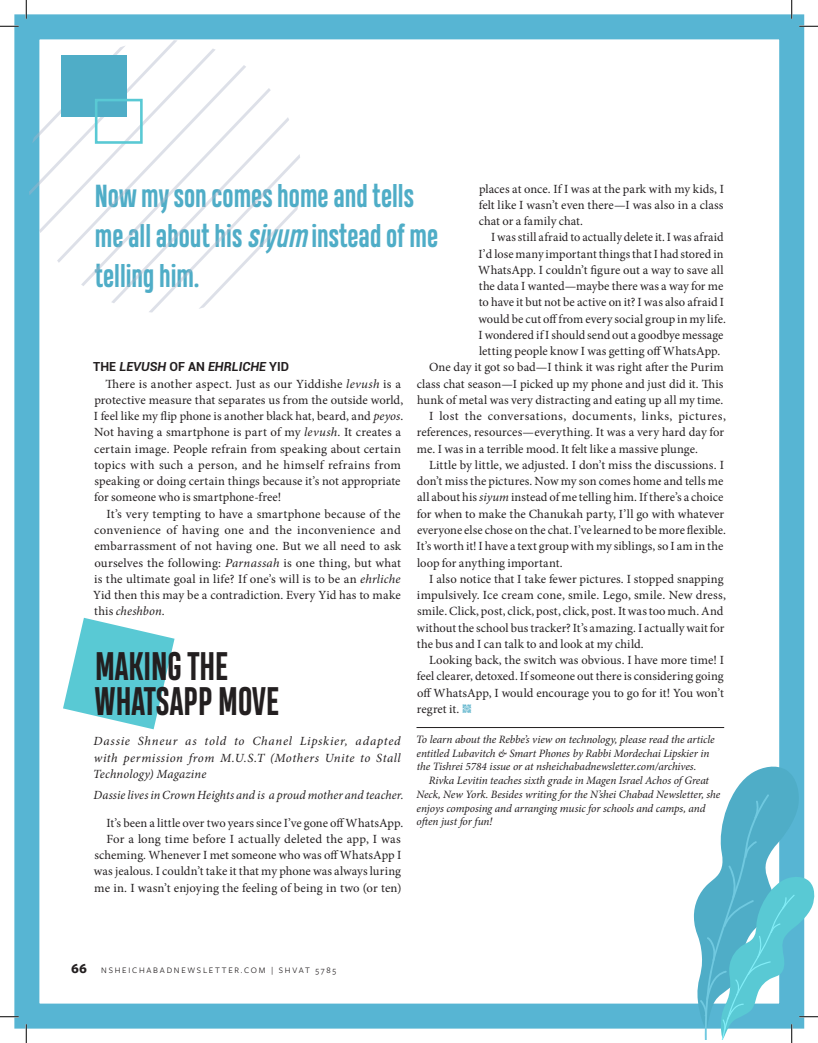
<style>
.page{position:relative;width:818px;height:1043px;background:#fff}
.page>*{position:absolute;margin:0;border:0;box-sizing:border-box;transform-origin:0 0}
.Heading{font:700 37.5px/35px "Heading Compressed Pro";color:#231f20}
.Pullquote{font:700 30px/40px "Heading Compressed Pro";color:#4fadc7}
.t1{font:700 13.75px "Freight Sans Pro";color:#231f20}
.Body_Justified{font:12.5px/16.2px "Minion Pro";letter-spacing:.005em;color:#231f20}
.Body_Justified-2{font:italic 12.5px/16.2px "Minion Pro";letter-spacing:.015em;color:#231f20;text-align:justify}
.Subheading{font:italic 700 12.5px "Roboto";color:#231f20}
.EndBlurb_2{font:italic 11.25px/13.8px "Minion Pro";letter-spacing:-.01em;color:#231f20}
.End_Blurb{font:italic 11.25px/13.8px "Minion Pro";letter-spacing:-.01em;color:#231f20}
.t2{font:8.75px "Freight Sans Pro";letter-spacing:.2em;color:#231f20}
.s1{font-family:"Heading Pro";font-style:italic}
.s2{font-style:italic}
.s3{font-family:"Free Tiles";color:#4fadc7}
.s4{font-style:normal}
</style>
<div class="page">
<svg style="left:63px;top:618px;width:111px;height:111px"></svg>
<hr style="left:416px;top:727px;width:308px;height:1px;background:#231f20">
<div style="left:14px;top:14px;width:790px;height:1014px;border:25px solid #57b5d3"></div>
<svg style="left:29px;top:40px;width:271px;height:272px"></svg>
<div style="left:61px;top:55px;width:65px;height:61px;background:#4fadc7"></div>
<div style="left:95px;top:99px;width:48px;height:45px;border:3px solid #59c9d4"></div>
<svg style="left:0;top:25px;width:19px;height:2px"></svg>
<svg style="left:799px;top:25px;width:19px;height:2px"></svg>
<svg style="left:0;top:1015px;width:19px;height:2px"></svg>
<svg style="left:25px;top:0;width:2px;height:19px"></svg>
<svg style="left:25px;top:1024px;width:2px;height:18px"></svg>
<svg style="left:790px;top:0;width:2px;height:19px"></svg>
<svg style="left:693px;top:763px;width:125px;height:279px"></svg>
<p class="Pullquote" style="left:95px;top:177px;width:345px">Now my son comes home and tells me all about his <span class="s1">siyum</span> instead of me telling him.</p>
<p class="Body_Justified" style="left:478px;top:180px;width:247px;text-align:justify">places at once. If I was at the park with my kids, I felt like I wasn’t even there—I was also in a class chat or a family chat.</p>
<p class="Body_Justified" style="left:478px;top:229px;width:249px;text-indent:13px">I was still afraid to actually delete it. I was afraid I’d lose many important things that I had stored in WhatsApp. I couldn’t figure out a way to save all the data I wanted—maybe there was a way for me to have it but not be active on it? I was also afraid I would be cut off from every social group in my life.<br>I wondered if I should send out a goodbye message letting people know I was getting off WhatsApp.</p>
<p class="Body_Justified" style="left:417px;top:359px;width:308px;text-align:justify;text-indent:12px">One day it got so bad—I think it was right after the Purim class chat season—I picked up my phone and just did it. This hunk of metal was very distracting and eating up all my time.</p>
<p class="Body_Justified" style="left:417px;top:408px;width:310px;text-indent:12px">I lost the conversations, documents, links, pictures, references, resources—everything. It was a very hard day for me. I was in a terrible mood. It felt like a massive plunge.</p>
<p class="Body_Justified" style="left:416px;top:457px;width:311px;text-indent:13px">Little by little, we adjusted. I don’t miss the discussions. I don’t miss the pictures. Now my son comes home and tells me all about his <span class="s2">siyum</span> instead of me telling him. If there’s a choice for when to make the Chanukah party, I’ll go with whatever everyone else chose on the chat. I’ve learned to be more flexible.<br>It’s worth it! I have a text group with my siblings, so I am in the loop for anything important.</p>
<p class="Body_Justified" style="left:416px;top:570px;width:311px;text-indent:13px">I also notice that I take fewer pictures. I stopped snapping impulsively. Ice cream cone, smile. Lego, smile. New dress, smile. Click, post, click, post, click, post. It was too much. And without the school bus tracker? It’s amazing. I actually wait for the bus and I can talk to and look at my child.</p>
<p class="Body_Justified" style="left:417px;top:652px;width:308px;text-align:justify;text-indent:12px">Looking back, the switch was obvious. I have more time! I feel clearer, detoxed. If someone out there is considering going off WhatsApp, I would encourage you to go for it! You won’t regret it. <span class="s3">b</span></p>
<p class="End_Blurb" style="left:416px;top:732px;width:300px">To learn about the Rebbe’s view on technology, please read the article entitled Lubavitch &amp; Smart Phones by Rabbi Mordechai Lipskier in the Tishrei 5784 issue or at nsheichabadnewsletter.com/archives.</p>
<p class="EndBlurb_2" style="left:416px;top:773px;width:305px;text-indent:12px">Rivka Levitin teaches sixth grade in Magen Israel Achos of Great Neck, New York. Besides writing for the N’shei Chabad Newsletter, she enjoys composing and arranging music for schools and camps, and often just for fun!</p>
<p class="Subheading" style="left:93px;top:358px;width:197px"><span class="s4">THE</span> LEVUSH <span class="s4">OF AN</span> EHRLICHE <span class="s4">YID</span></p>
<p class="Body_Justified" style="left:94px;top:375px;width:311px;text-indent:12px">There is another aspect. Just as our Yiddishe <span class="s2">levush</span> is a protective measure that separates us from the outside world, I feel like my flip phone is another black hat, beard, and <span class="s2">peyos</span>.<br>Not having a smartphone is part of my <span class="s2">levush</span>. It creates a certain image. People refrain from speaking about certain topics with such a person, and he himself refrains from speaking or doing certain things because it’s not appropriate for someone who is smartphone-free!</p>
<p class="Body_Justified" style="left:93px;top:505px;width:310px;text-align:justify;text-indent:13px">It’s very tempting to have a smartphone because of the convenience of having one and the inconvenience and embarrassment of not having one. But we all need to ask ourselves the following: <span class="s2">Parnassah</span> is one thing, but what is the ultimate goal in life? If one’s will is to be an <span class="s2">ehrliche </span>Yid then this may be a contradiction. Every Yid has to make this <span class="s2">cheshbon</span>.</p>
<p class="Heading" style="left:94px;top:650px;width:186px">MAKING THE<br>WHATSAPP MOVE</p>
<p class="Body_Justified-2" style="left:93px;top:733px;width:309px">Dassie Shneur as told to Chanel Lipskier, adapted with permission from M.U.S.T (Mothers Unite to Stall Technology) Magazine</p>
<p class="Body_Justified-2" style="left:94px;top:787px;width:311px">Dassie lives in Crown Heights and is a proud mother and teacher.</p>
<p class="Body_Justified" style="left:106px;top:814px;width:298px">It’s been a little over two years since I’ve gone off WhatsApp.</p>
<p class="Body_Justified" style="left:94px;top:830px;width:309px;text-align:justify;text-indent:12px">For a long time before I actually deleted the app, I was scheming. Whenever I met someone who was off WhatsApp I was jealous. I couldn’t take it that my phone was always luring me in. I wasn’t enjoying the feeling of being in two (or ten)</p>
<p class="t1" style="left:71px;top:959px;width:17px">66</p>
<p class="t2" style="left:101px;top:964px;width:236px">NSHEICHABADNEWSLETTER.COM | SHVAT 5785</p>
</div>
